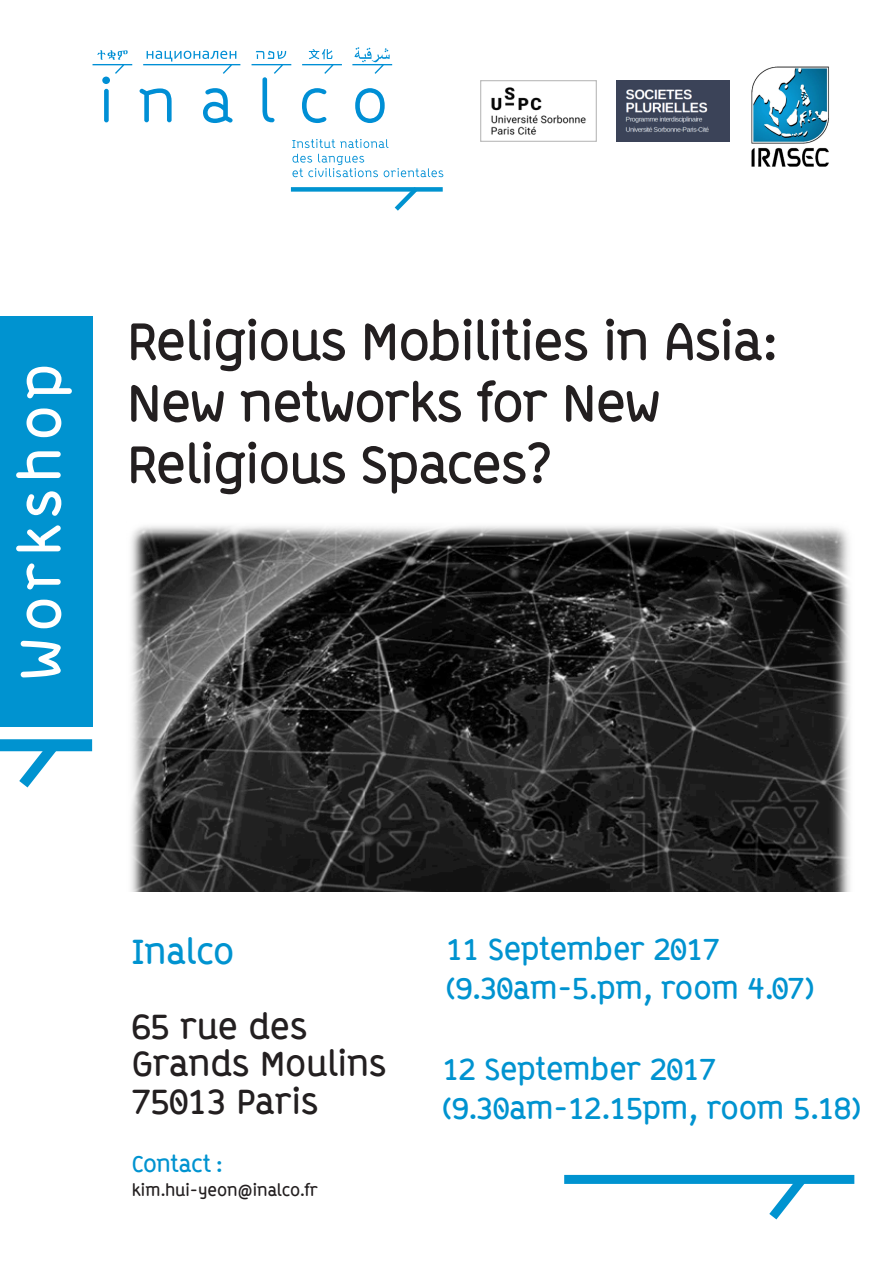
<style>
.page{position:relative;width:893px;height:1263px;background:#fff}
.page>*{position:absolute;margin:0;border:0;box-sizing:border-box;transform-origin:0 0}
.t1{font:700 57px "ABB Line";letter-spacing:.12em;color:#fff}
.t2{font:700 52.5px/61.5px "ABB Line";letter-spacing:-.02em;color:#231f20}
.t3{font:700 34.5px "ABB Line";color:#231f20}
.t4{font:700 34.5px "ABB Line";color:#0093d0}
.t5{font:700 30px "ABB Line";color:#0093d0}
.t6{font:700 22.5px "ABB Line";letter-spacing:-.015em;color:#0093d0}
.t7{font:700 16.5px "ABB Line";color:#231f20}
</style>
<div class="page">
<div style="left:0;top:317px;width:92px;height:410px;background:#0093d0"></div>
<svg style="left:292px;top:139px;width:96px;height:9px"></svg>
<svg style="left:292px;top:154px;width:86px;height:23px"></svg>
<svg style="left:140px;top:88px;width:32px;height:34px"></svg>
<svg style="left:203px;top:88px;width:30px;height:35px"></svg>
<svg style="left:302px;top:88px;width:24px;height:35px"></svg>
<svg style="left:355px;top:88px;width:30px;height:35px"></svg>
<svg style="left:302px;top:49px;width:40px;height:25px"></svg>
<svg style="left:252px;top:51px;width:39px;height:71px"></svg>
<svg style="left:143px;top:51px;width:97px;height:23px"></svg>
<svg style="left:352px;top:47px;width:40px;height:27px"></svg>
<svg style="left:93px;top:50px;width:39px;height:72px"></svg>
<div style="left:0;top:739px;width:92px;height:12px;background:#0093d0"></div>
<div style="left:564px;top:1175px;width:290px;height:9px;background:#0093d0"></div>
<svg style="left:9px;top:739px;width:60px;height:49px"></svg>
<svg style="left:760px;top:1174px;width:56px;height:46px"></svg>
<div style="left:291px;top:187px;width:152px;height:5px;background:#0093d0"></div>
<svg style="left:384px;top:168px;width:59px;height:43px"></svg>
<img style="left:131px;top:526px;width:719px;height:366px">
<img style="left:480px;top:81px;width:116px;height:60px">
<img style="left:616px;top:81px;width:113px;height:60px">
<img style="left:751px;top:66px;width:78px;height:101px">
<p class="t1" style="left:6px;top:680px;width:318px;rotate:-90deg">Workshop</p>
<p class="t2" style="left:127px;top:311px;width:651px">Religious Mobilities in Asia:<br>New networks for New<br>Religious Spaces?</p>
<p class="t4" style="left:132px;top:931px;width:104px">Inalco</p>
<p class="t3" style="left:132px;top:1006px;width:177px">65 rue des</p>
<p class="t3" style="left:132px;top:1043px;width:256px">Grands Moulins</p>
<p class="t3" style="left:132px;top:1081px;width:188px">75013 Paris</p>
<p class="t6" style="left:132px;top:1150px;width:92px">Contact :</p>
<p class="t7" style="left:132px;top:1180px;width:188px">kim.hui-yeon@inalco.fr</p>
<p class="t5" style="left:446px;top:932px;width:274px">11 September 2017</p>
<p class="t5" style="left:446px;top:971px;width:369px">(9.30am-5.pm, room 4.07)</p>
<p class="t5" style="left:443px;top:1051px;width:274px">12 September 2017</p>
<p class="t5" style="left:443px;top:1090px;width:419px">(9.30am-12.15pm, room 5.18)</p>
</div>
